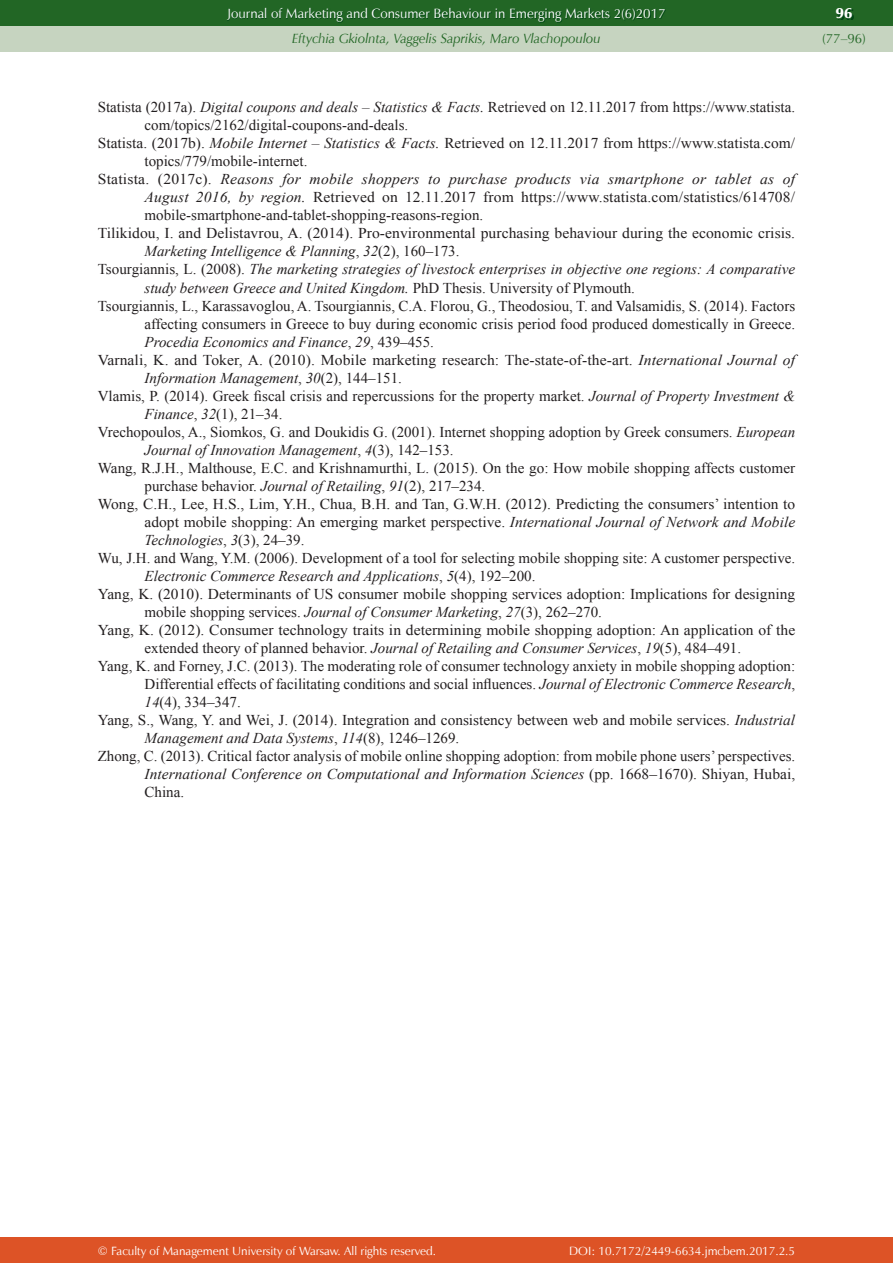
<style>
.page{position:relative;width:893px;height:1263px;background:#fff}
.page>*{position:absolute;margin:0;border:0;box-sizing:border-box;transform-origin:0 0}
.t1{font:15px "Times New Roman";color:#231f20}
.t2{font:italic 15px "Times New Roman";color:#231f20}
.t3{font:15px "Times New Roman";color:#231f20;scale:1.04 1}
.t4{font:italic 15px "Times New Roman";color:#231f20;scale:1.04 1}
.t5{font:15px "Zapf Humnst Ult EU";color:#fff}
.t6{font:13.5px "Zapf Humnst EU";color:#fff}
.t7{font:italic 13.5px "Zapf Humnst EU";color:#226625}
.t8{font:13.5px "Zapf Humnst EU";color:#226625}
.t9{font:12px "Zapf Humnst EU";color:#fff}
.s1{font-style:italic}
.s2{font-style:normal}
</style>
<div class="page">
<div style="left:0;top:0;width:893px;height:51px;background:#c6d4c0"></div>
<div style="left:0;top:1237px;width:893px;height:26px;background:#dd5326"></div>
<div style="left:0;top:0;width:893px;height:26px;background:#226625"></div>
<img style="left:228px;top:9px;width:438px;height:14px">
<img style="left:837px;top:10px;width:16px;height:10px">
<p class="t6" style="left:227px;top:5px;width:440px">Journal of Marketing and Consumer Behaviour in Emerging Markets 2(6)2017</p>
<p class="t7" style="left:292px;top:30px;width:310px">Eftychia Gkiolnta, Vaggelis Saprikis, Maro Vlachopoulou</p>
<p class="t1" style="left:98px;top:99px;width:699px">Statista (2017a). <span class="s1">Digital coupons and deals – Statistics &amp; Facts.</span> Retrieved on 12.11.2017 from https://www.statista.</p>
<p class="t1" style="left:145px;top:117px;width:265px">com/topics/2162/digital-coupons-and-deals.</p>
<p class="t1" style="left:98px;top:135px;width:699px">Statista. (2017b). <span class="s1">Mobile Internet – Statistics &amp; Facts.</span> Retrieved on 12.11.2017 from https://www.statista.com/</p>
<p class="t1" style="left:145px;top:153px;width:164px">topics/779/mobile-internet.</p>
<p class="t4" style="left:98px;top:171px;width:672px"><span class="s2">Statista. (2017c).</span> Reasons for mobile shoppers to purchase products via smartphone or tablet as of</p>
<p class="t3" style="left:145px;top:189px;width:627px"><span class="s1">August 2016, by region.</span> Retrieved on 12.11.2017 from https://www.statista.com/statistics/614708/</p>
<p class="t1" style="left:145px;top:207px;width:340px">mobile-smartphone-and-tablet-shopping-reasons-region.</p>
<p class="t3" style="left:98px;top:225px;width:672px">Tilikidou, I. and Delistavrou, A. (2014). Pro-environmental purchasing behaviour during the economic crisis.</p>
<p class="t2" style="left:145px;top:243px;width:316px">Marketing Intelligence &amp; Planning<span class="s2">,</span> 32<span class="s2">(2), 160–173.</span></p>
<p class="t2" style="left:98px;top:261px;width:699px"><span class="s2">Tsourgiannis, L. (2008).</span> The marketing strategies of livestock enterprises in objective one regions: A comparative</p>
<p class="t2" style="left:145px;top:279px;width:492px">study between Greece and United Kingdom. <span class="s2">PhD Thesis. University of Plymouth.</span></p>
<p class="t1" style="left:98px;top:297px;width:699px">Tsourgiannis, L., Karassavoglou, A. Tsourgiannis, C.A. Florou, G., Theodosiou, T. and Valsamidis, S. (2014). Factors</p>
<p class="t1" style="left:145px;top:315px;width:652px">affecting consumers in Greece to buy during economic crisis period food produced domestically in Greece.</p>
<p class="t2" style="left:145px;top:333px;width:291px">Procedia Economics and Finance<span class="s2">,</span> 29<span class="s2">, 439–455.</span></p>
<p class="t3" style="left:98px;top:351px;width:672px">Varnali, K. and Toker, A. (2010). Mobile marketing research: The-state-of-the-art. <span class="s1">International Journal of</span></p>
<p class="t2" style="left:145px;top:369px;width:259px">Information Management<span class="s2">,</span> 30<span class="s2">(2), 144–151.</span></p>
<p class="t1" style="left:98px;top:387px;width:699px">Vlamis, P. (2014). Greek fiscal crisis and repercussions for the property market. <span class="s1">Journal of Property Investment &amp;</span></p>
<p class="t1" style="left:145px;top:405px;width:139px"><span class="s1">Finance</span>, <span class="s1">32</span>(1), 21–34.</p>
<p class="t1" style="left:98px;top:423px;width:699px">Vrechopoulos, A., Siomkos, G. and Doukidis G. (2001). Internet shopping adoption by Greek consumers. <span class="s1">European</span></p>
<p class="t2" style="left:145px;top:441px;width:311px">Journal of Innovation Management<span class="s2">,</span> 4<span class="s2">(3), 142–153.</span></p>
<p class="t1" style="left:98px;top:459px;width:699px">Wang, R.J.H., Malthouse, E.C. and Krishnamurthi, L. (2015). On the go: How mobile shopping affects customer</p>
<p class="t1" style="left:145px;top:477px;width:342px">purchase behavior. <span class="s1">Journal of Retailing</span>, <span class="s1">91</span>(2), 217–234.</p>
<p class="t1" style="left:98px;top:495px;width:699px">Wong, C.H., Lee, H.S., Lim, Y.H., Chua, B.H. and Tan, G.W.H. (2012). Predicting the consumers’ intention to</p>
<p class="t1" style="left:145px;top:513px;width:652px">adopt mobile shopping: An emerging market perspective. <span class="s1">International Journal of Network and Mobile</span></p>
<p class="t2" style="left:145px;top:531px;width:161px">Technologies<span class="s2">,</span> 3<span class="s2">(3), 24–39.</span></p>
<p class="t1" style="left:98px;top:549px;width:699px">Wu, J.H. and Wang, Y.M. (2006). Development of a tool for selecting mobile shopping site: A customer perspective.</p>
<p class="t2" style="left:145px;top:567px;width:392px">Electronic Commerce Research and Applications<span class="s2">,</span> 5<span class="s2">(4), 192–200.</span></p>
<p class="t1" style="left:98px;top:585px;width:699px">Yang, K. (2010). Determinants of US consumer mobile shopping services adoption: Implications for designing</p>
<p class="t1" style="left:145px;top:603px;width:459px">mobile shopping services. <span class="s1">Journal of Consumer Marketing</span>, <span class="s1">27</span>(3), 262–270.</p>
<p class="t3" style="left:98px;top:621px;width:672px">Yang, K. (2012). Consumer technology traits in determining mobile shopping adoption: An application of the</p>
<p class="t1" style="left:145px;top:639px;width:598px">extended theory of planned behavior. <span class="s1">Journal of Retailing and Consumer Services</span>, <span class="s1">19</span>(5), 484–491.</p>
<p class="t1" style="left:98px;top:657px;width:699px">Yang, K. and Forney, J.C. (2013). The moderating role of consumer technology anxiety in mobile shopping adoption:</p>
<p class="t1" style="left:145px;top:675px;width:652px">Differential effects of facilitating conditions and social influences. <span class="s1">Journal of Electronic Commerce Research</span>,</p>
<p class="t1" style="left:145px;top:693px;width:98px"><span class="s1">14</span>(4), 334–347.</p>
<p class="t1" style="left:98px;top:711px;width:699px">Yang, S., Wang, Y. and Wei, J. (2014). Integration and consistency between web and mobile services. <span class="s1">Industrial</span></p>
<p class="t2" style="left:145px;top:729px;width:316px">Management and Data Systems<span class="s2">,</span> 114<span class="s2">(8), 1246–1269.</span></p>
<p class="t1" style="left:98px;top:747px;width:699px">Zhong, C. (2013). Critical factor analysis of mobile online shopping adoption: from mobile phone users’ perspectives.</p>
<p class="t2" style="left:145px;top:765px;width:652px">International Conference on Computational and Information Sciences <span class="s2">(pp. 1668–1670). Shiyan, Hubai,</span></p>
<p class="t1" style="left:145px;top:783px;width:41px">China.</p>
<p class="t5" style="left:836px;top:4px;width:18px">96</p>
<p class="t8" style="left:822px;top:30px;width:45px">(77–96)</p>
<p class="t9" style="left:98px;top:1243px;width:340px">© Faculty of Management University of Warsaw. All rights reserved.</p>
<p class="t9" style="left:569px;top:1243px;width:227px">DOI: 10.7172/2449-6634.jmcbem.2017.2.5</p>
</div>
